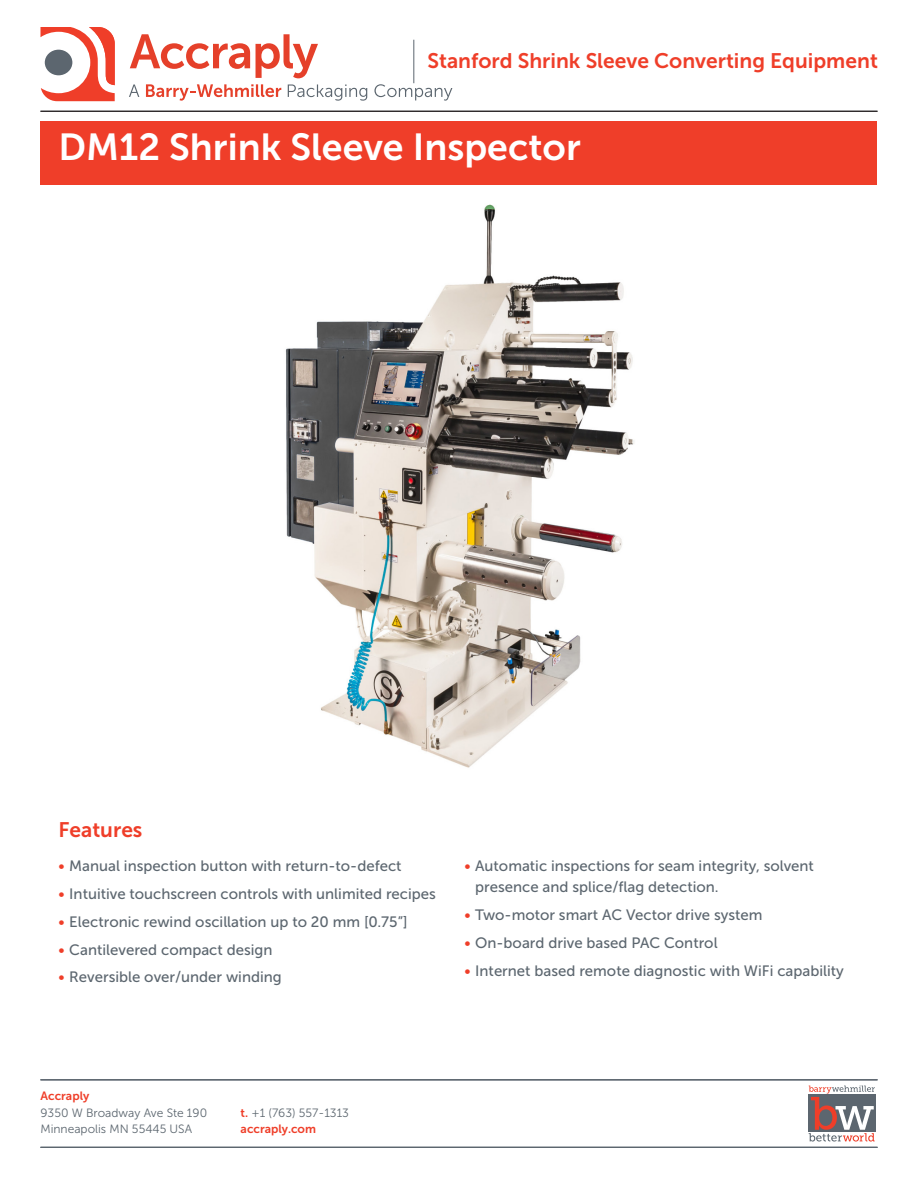
<style>
.page{position:relative;width:918px;height:1188px;background:#fff}
.page>*{position:absolute;margin:0;border:0;box-sizing:border-box;transform-origin:0 0}
.Page_1_Big_Header{font:37.5px "Museo Sans 700";color:#fff}
.Standing_Head{font:21px "Museo Sans 700";color:#ef3e29}
.t1{font:15px/21px "Museo Sans 500";color:#5c666f}
.t2{font:12px/16.5px "Museo Sans 300";color:#5c666f}
.t3{font:12px "Museo Sans 700";color:#ef3e29}
.s1{color:#ef3e29}
.s2{font-family:"Museo Sans 700";color:#ef3e29}
</style>
<div class="page">
<div style="left:40px;top:122px;width:838px;height:63px;background:#ef3e29"></div>
<svg style="left:41px;top:27px;width:74px;height:74px"></svg>
<svg style="left:130px;top:34px;width:120px;height:35px"></svg>
<svg style="left:256px;top:34px;width:62px;height:44px"></svg>
<svg style="left:129px;top:84px;width:10px;height:13px"></svg>
<svg style="left:146px;top:84px;width:135px;height:17px"></svg>
<svg style="left:288px;top:84px;width:79px;height:17px"></svg>
<svg style="left:374px;top:84px;width:78px;height:17px"></svg>
<svg style="left:809px;top:1086px;width:66px;height:56px"></svg>
<hr style="left:40px;top:1147px;width:838px;height:1px;background:#5c666f">
<hr style="left:40px;top:1080px;width:838px;height:1px;background:#5c666f">
<hr style="left:40px;top:111px;width:838px;height:1px;background:#231f20">
<hr style="left:413px;top:40px;width:1px;height:43px;background:#5c666f">
<img style="left:286px;top:204px;width:348px;height:564px">
<p class="Standing_Head" style="left:428px;top:50px;width:452px">Stanford Shrink Sleeve Converting Equipment</p>
<p class="Page_1_Big_Header" style="left:58px;top:126px;width:524px">DM12 Shrink Sleeve Inspector</p>
<h2 class="Standing_Head" style="left:58px;top:819px;width:85px">Features</h2>
<p class="t1" style="left:58px;top:856px;width:345px"><span class="s1">•</span> Manual inspection button with return-to-defect</p>
<p class="t1" style="left:58px;top:883px;width:379px"><span class="s1">•</span> Intuitive touchscreen controls with unlimited recipes</p>
<p class="t1" style="left:58px;top:911px;width:351px"><span class="s1">•</span> Electronic rewind oscillation up to 20 mm [0.75”]</p>
<p class="t1" style="left:58px;top:939px;width:215px"><span class="s1">•</span> Cantilevered compact design</p>
<p class="t1" style="left:58px;top:967px;width:225px"><span class="s1">•</span> Reversible over/under winding</p>
<p class="t1" style="left:475px;top:856px;width:340px;text-indent:-11px"><span class="s1">•</span> Automatic inspections for seam integrity, solvent presence and splice/flag detection.</p>
<p class="t1" style="left:464px;top:904px;width:300px"><span class="s1">•</span> Two-motor smart AC Vector drive system</p>
<p class="t1" style="left:464px;top:932px;width:255px"><span class="s1">•</span> On-board drive based PAC Control</p>
<p class="t1" style="left:464px;top:960px;width:381px"><span class="s1">•</span> Internet based remote diagnostic with WiFi capability</p>
<p class="t3" style="left:40px;top:1089px;width:50px">Accraply</p>
<p class="t2" style="left:40px;top:1104px;width:168px">9350 W Broadway Ave Ste 190<br>Minneapolis MN 55445 USA</p>
<p class="t2" style="left:241px;top:1104px;width:110px"><span class="s2">t.</span> +1 (763) 557-1313</p>
<p class="t3" style="left:241px;top:1122px;width:77px">accraply.com</p>
</div>
